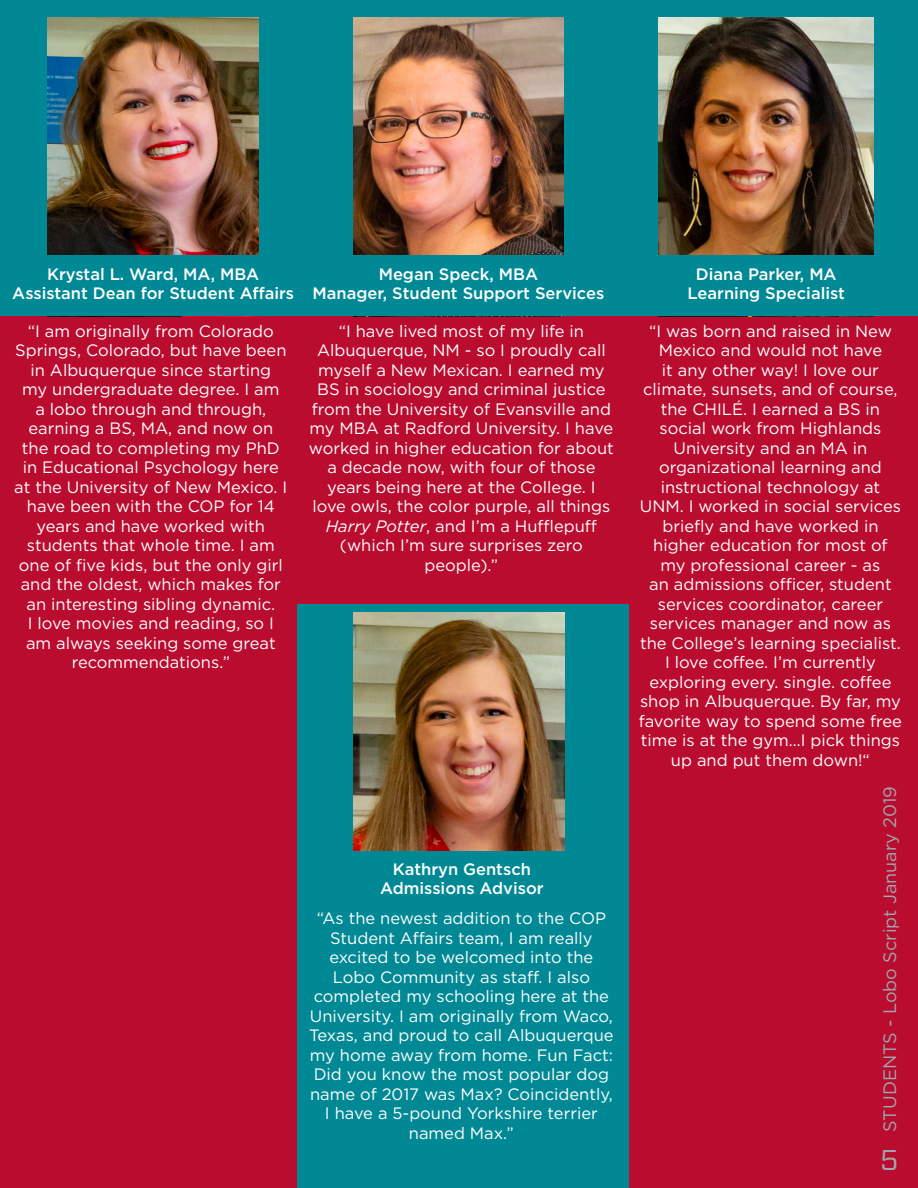
<style>
.page{position:relative;width:918px;height:1188px;background:#ba0c2f}
.page>*{position:absolute;margin:0;border:0;box-sizing:border-box;transform-origin:0 0}
.t1{font:28.5px "Vitesse";color:#9ea8af}
.t2{font:18px "Gotham";color:#9ea8af}
.t3{font:16.5px/19.5px "Gotham";color:#fff;text-align:center}
.t4{font:500 16.5px/19.5px "Gotham";color:#fff;text-align:center}
.s1{font-style:italic}
</style>
<div class="page">
<div style="left:0;top:0;width:918px;height:266px;background:#008995"></div>
<div style="left:297px;top:605px;width:332px;height:583px;background:#008995"></div>
<img style="left:353px;top:17px;width:211px;height:238px">
<img style="left:48px;top:17px;width:211px;height:238px">
<img style="left:354px;top:612px;width:210px;height:239px">
<img style="left:659px;top:17px;width:215px;height:238px">
<div style="left:0;top:256px;width:918px;height:60px;background:#008995"></div>
<p class="t4" style="left:12px;top:264px;width:283px">Krystal L. Ward, MA, MBA<br>Assistant Dean for Student Affairs</p>
<p class="t4" style="left:313px;top:264px;width:293px">Megan Speck, MBA<br>Manager, Student Support Services</p>
<p class="t4" style="left:688px;top:264px;width:159px">Diana Parker, MA<br>Learning Specialist</p>
<p class="t3" style="left:14px;top:321px;width:275px">“I am originally from Colorado<br>Springs, Colorado, but have been in Albuquerque since starting<br>my undergraduate degree. I am<br>a lobo through and through, earning a BS, MA, and now on the road to completing my PhD in Educational Psychology here at the University of New Mexico. I have been with the COP for 14 years and have worked with students that whole time. I am one of five kids, but the only girl and the oldest, which makes for an interesting sibling dynamic.<br>I love movies and reading, so I am always seeking some great recommendations.”</p>
<p class="t3" style="left:309px;top:321px;width:306px">“I have lived most of my life in<br>Albuquerque, NM - so I proudly call myself a New Mexican. I earned my<br>BS in sociology and criminal justice from the University of Evansville and my MBA at Radford University. I have worked in higher education for about a decade now, with four of those years being here at the College. I love owls, the color purple, all things<br><span class="s1">Harry Potter</span>, and I’m a Hufflepuff (which I’m sure surprises zero people).”</p>
<p class="t4" style="left:380px;top:859px;width:165px">Kathryn Gentsch<br>Admissions Advisor</p>
<p class="t3" style="left:309px;top:908px;width:306px">“As the newest addition to the COP<br>Student Affairs team, I am really excited to be welcomed into the<br>Lobo Community as staff. I also completed my schooling here at the<br>University. I am originally from Waco,<br>Texas, and proud to call Albuquerque my home away from home. Fun Fact:<br>Did you know the most popular dog name of 2017 was Max? Coincidently,<br>I have a 5-pound Yorkshire terrier named Max.”</p>
<p class="t3" style="left:639px;top:321px;width:265px">“I was born and raised in New<br>Mexico and would not have<br>it any other way! I love our climate, sunsets, and of course, the CHILÉ. I earned a BS in social work from Highlands<br>University and an MA in organizational learning and instructional technology at<br>UNM. I worked in social services briefly and have worked in higher education for most of my professional career - as<br>an admissions officer, student services coordinator, career services manager and now as the College’s learning specialist.<br>I love coffee. I’m currently exploring every. single. coffee shop in Albuquerque. By far, my favorite way to spend some free time is at the gym…I pick things up and put them down!“</p>
<p class="t2" style="left:878px;top:1132px;width:347px;rotate:-90deg">STUDENTS - Lobo Script January 2019</p>
<h1 class="t1" style="left:880px;top:1141px;width:20px">5</h1>
</div>
